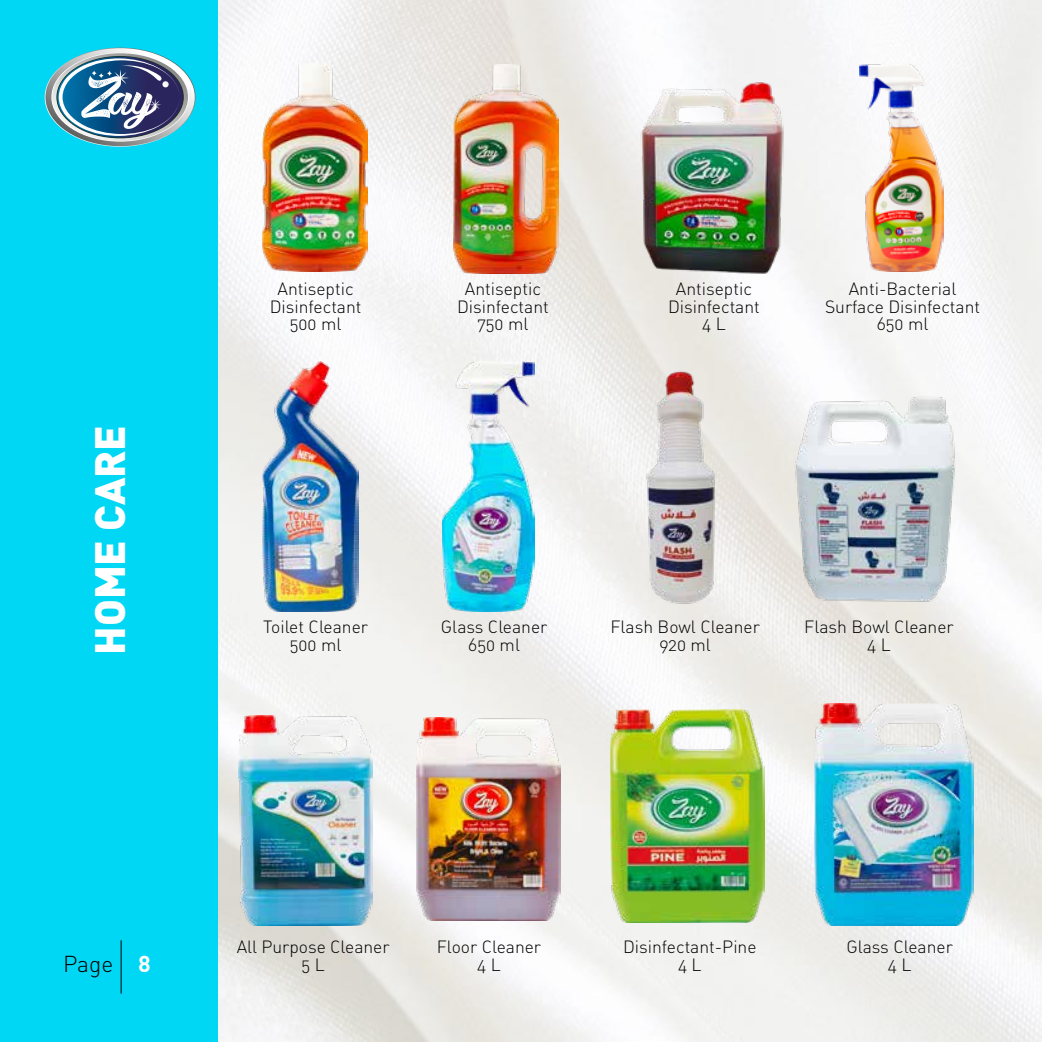
<style>
.page{position:relative;width:1042px;height:1042px;background:#fff}
.page>*{position:absolute;margin:0;border:0;box-sizing:border-box;transform-origin:0 0}
.t1{font:900 42px "DIN";color:#fff}
.t2{font:22.75px "DIN Light Alternate";color:#000}
.t3{font:17.5px/17.5px "DIN Light Alternate";color:#000;text-align:center}
.s1{font-family:"DIN Bold Alternate";color:#fff}
</style>
<div class="page">
<img style="left:217px;top:0;width:825px;height:1042px">
<img style="left:263px;top:63px;width:105px;height:208px">
<img style="left:454px;top:64px;width:104px;height:209px">
<div style="left:0;top:0;width:217px;height:1042px;background:#00d7f5"></div>
<img style="left:860px;top:63px;width:83px;height:208px">
<img style="left:263px;top:362px;width:96px;height:250px">
<img style="left:442px;top:362px;width:92px;height:250px">
<img style="left:814px;top:704px;width:159px;height:221px">
<img style="left:632px;top:77px;width:159px;height:201px">
<img style="left:416px;top:717px;width:145px;height:203px">
<img style="left:610px;top:709px;width:154px;height:213px">
<img style="left:238px;top:716px;width:134px;height:209px">
<img style="left:636px;top:367px;width:88px;height:238px">
<img style="left:788px;top:385px;width:178px;height:228px">
<svg style="left:45px;top:48px;width:151px;height:99px"></svg>
<hr style="left:121px;top:940px;width:1px;height:53px;background:#000">
<h1 class="t1" style="left:82px;top:655px;width:231px;rotate:-90deg">HOME CARE</h1>
<p class="t3" style="left:270px;top:280px;width:93px">Antiseptic<br>Disinfectant<br>500 ml</p>
<p class="t3" style="left:457px;top:280px;width:93px">Antiseptic<br>Disinfectant<br>750 ml</p>
<p class="t3" style="left:668px;top:280px;width:93px">Antiseptic<br>Disinfectant<br>4 L</p>
<p class="t3" style="left:825px;top:280px;width:157px">Anti-Bacterial<br>Surface Disinfectant<br>650 ml</p>
<p class="t3" style="left:263px;top:618px;width:106px">Toilet Cleaner<br>500 ml</p>
<p class="t3" style="left:441px;top:618px;width:108px">Glass Cleaner<br>650 ml</p>
<p class="t3" style="left:610px;top:618px;width:151px">Flash Bowl Cleaner<br>920 ml</p>
<p class="t3" style="left:804px;top:618px;width:151px">Flash Bowl Cleaner<br>4 L</p>
<h2 class="t2" style="left:63px;top:950px;width:90px">Page <span class="s1">8</span></h2>
<p class="t3" style="left:237px;top:938px;width:154px">All Purpose Cleaner<br>5 L</p>
<p class="t3" style="left:437px;top:938px;width:106px">Floor Cleaner<br>4 L</p>
<p class="t3" style="left:623px;top:938px;width:135px">Disinfectant-Pine<br>4 L</p>
<p class="t3" style="left:846px;top:938px;width:108px">Glass Cleaner<br>4 L</p>
</div>
